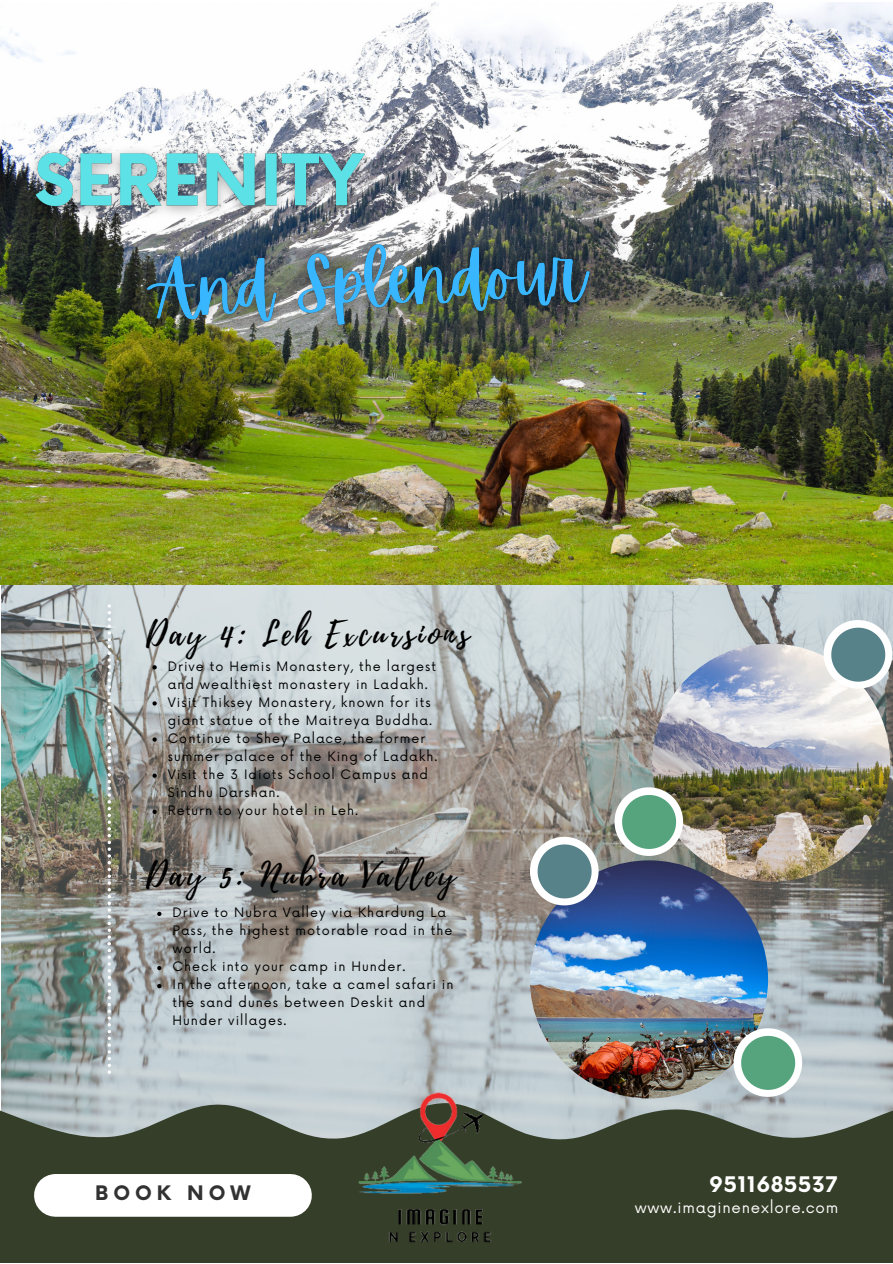
<style>
.page{position:relative;width:893px;height:1264px;background:#fff}
.page>*{position:absolute;margin:0;border:0;box-sizing:border-box;transform-origin:0 0}
.t1{font:33px "Playlist Script";letter-spacing:.1em;color:#000}
.t2{font:700 21px "Now";letter-spacing:.025em;color:#fff}
.t3{font:700 19.5px "Now";letter-spacing:.255em;color:#323232}
.t4{font:15px "Now";letter-spacing:.05em;color:#fff}
.t5{font:12.75px/18px "Now";letter-spacing:.08em;color:#000}
</style>
<div class="page">
<img style="left:2px;top:585px;width:890px;height:513px">
<img style="left:0;top:2px;width:892px;height:583px">
<svg style="left:108px;top:604px;width:3px;height:469px"></svg>
<svg style="left:0;top:1098px;width:892px;height:164px;background:#4c5644"></svg>
<img style="left:652px;top:643px;width:238px;height:238px;border-radius:50%">
<img style="left:530px;top:860px;width:238px;height:238px;border-radius:50%">
<div style="left:55px;top:1173px;width:235px;height:43px;background:#fff"></div>
<svg style="left:823px;top:620px;width:69px;height:68px"></svg>
<svg style="left:614px;top:787px;width:69px;height:69px"></svg>
<svg style="left:733px;top:1028px;width:69px;height:68px"></svg>
<svg style="left:530px;top:836px;width:68px;height:69px"></svg>
<img style="left:266px;top:1006px;width:348px;height:256px">
<svg style="left:157px;top:911px;width:4px;height:5px"></svg>
<svg style="left:157px;top:965px;width:4px;height:5px"></svg>
<svg style="left:157px;top:984px;width:4px;height:4px"></svg>
<svg style="left:152px;top:665px;width:5px;height:4px"></svg>
<svg style="left:152px;top:701px;width:5px;height:4px"></svg>
<svg style="left:152px;top:737px;width:5px;height:4px"></svg>
<svg style="left:152px;top:773px;width:5px;height:4px"></svg>
<svg style="left:152px;top:809px;width:5px;height:5px"></svg>
<img style="left:18px;top:137px;width:367px;height:89px">
<img style="left:126px;top:217px;width:485px;height:139px">
<p class="t1" style="left:146px;top:610px;width:324px">Day 4: Leh Excursions</p>
<p class="t5" style="left:168px;top:657px;width:270px">Drive to Hemis Monastery, the largest and wealthiest monastery in Ladakh.</p>
<p class="t5" style="left:168px;top:693px;width:266px">Visit Thiksey Monastery, known for its giant statue of the Maitreya Buddha.</p>
<p class="t5" style="left:168px;top:729px;width:271px">Continue to Shey Palace, the former summer palace of the King of Ladakh.</p>
<p class="t5" style="left:168px;top:766px;width:262px">Visit the 3 Idiots School Campus and<br>Sindhu Darshan.</p>
<p class="t5" style="left:168px;top:802px;width:192px">Return to your hotel in Leh.</p>
<p class="t1" style="left:146px;top:851px;width:311px">Day 5: Nubra Valley</p>
<p class="t5" style="left:172px;top:904px;width:281px">Drive to Nubra Valley via Khardung La<br>Pass, the highest motorable road in the world.</p>
<p class="t5" style="left:172px;top:958px;width:234px">Check into your camp in Hunder.</p>
<p class="t5" style="left:172px;top:976px;width:282px">In the afternoon, take a camel safari in the sand dunes between Deskit and<br>Hunder villages.</p>
<p class="t3" style="left:95px;top:1182px;width:157px">BOOK NOW</p>
<p class="t2" style="left:709px;top:1173px;width:129px">9511685537</p>
<p class="t4" style="left:634px;top:1198px;width:205px">www.imaginenexlore.com</p>
</div>
